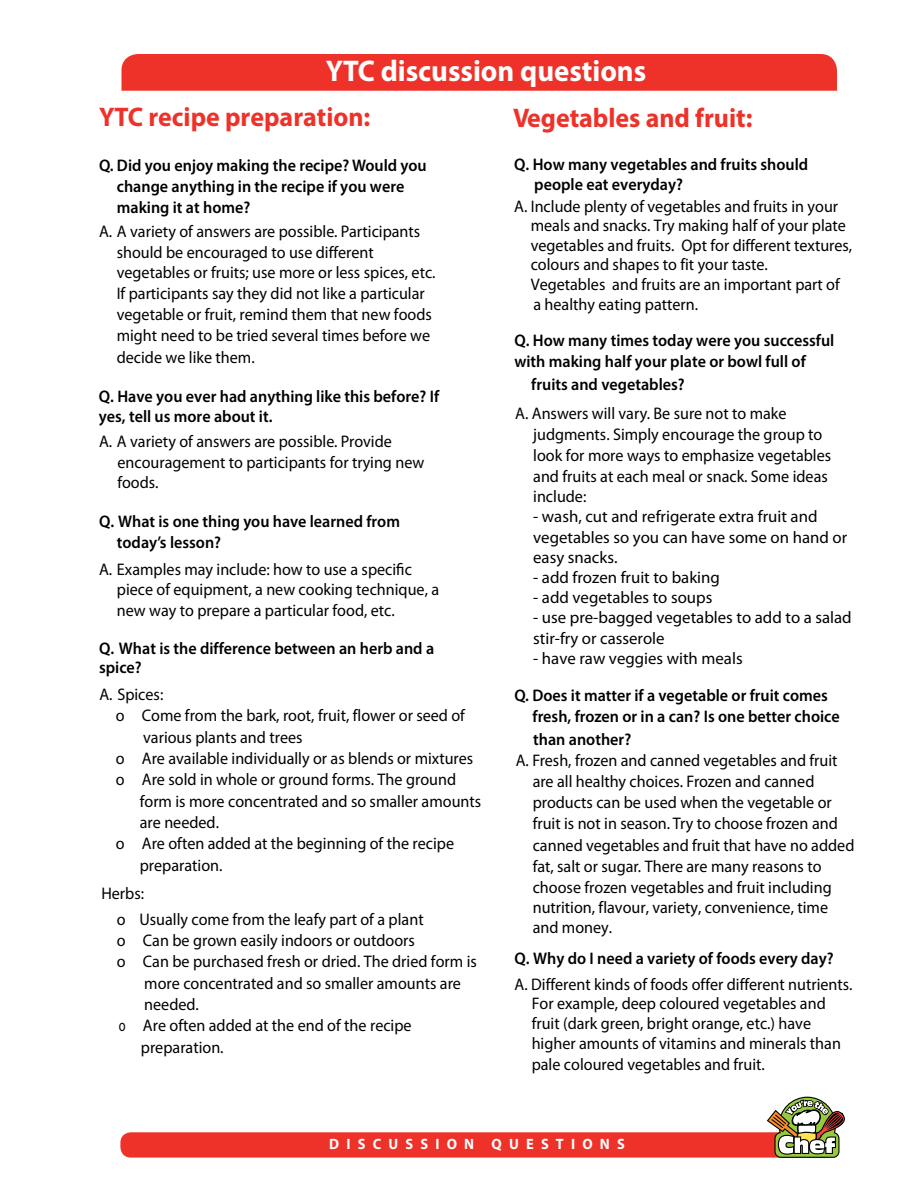
<style>
.page{position:relative;width:918px;height:1188px;background:#fff}
.page>*{position:absolute;margin:0;border:0;box-sizing:border-box;transform-origin:0 0}
.t1{font:700 30px "Myriad Pro";color:#fff;scale:.96 1}
.t2{font:700 27px "Myriad Pro";color:#ee3129;scale:.96 1}
.t3{font:16.8px/20.9px "Myriad Pro";color:#000;scale:.96 1}
.t4{font:600 16.8px/19.4px "Myriad Pro";color:#000;scale:.96 1}
.t5{font:16.8px/20.2px "Myriad Pro";color:#000}
.t6{font:16.8px "Myriad Pro";color:#000;scale:.75 1}
.t7{font:700 15px "Myriad Pro";letter-spacing:.5em;color:#fff;scale:.96 1}
</style>
<div class="page">
<div style="left:120px;top:1132px;width:717px;height:26px;background:#ee3129;border-radius:10px"></div>
<svg style="left:767px;top:1097px;width:78px;height:61px"></svg>
<div style="left:122px;top:54px;width:715px;height:37px;background:#ee3129"></div>
<h1 class="t1" style="left:326px;top:51px;width:335px">YTC discussion questions</h1>
<h2 class="t2" style="left:513px;top:100px;width:251px">Vegetables and fruit:</h2>
<p class="t4" style="left:534px;top:154px;width:287px;text-indent:-20px">Q. How many vegetables and fruits should people eat everyday?</p>
<p class="t3" style="left:531px;top:196px;width:337px;line-height:19.6px;text-indent:-16px">A. Include plenty of vegetables and fruits in your meals and snacks. Try making half of your plate vegetables and fruits. Opt for different textures, colours and shapes to fit your taste.<br>Vegetables and fruits are an important part of<br>a healthy eating pattern.</p>
<p class="t4" style="left:514px;top:330px;width:335px">Q. How many times today were you successful</p>
<p class="t4" style="left:514px;top:352px;width:305px">with making half your plate or bowl full of</p>
<p class="t4" style="left:531px;top:374px;width:161px">fruits and vegetables?</p>
<p class="t3" style="left:533px;top:403px;width:312px;text-indent:-18px">A. Answers will vary. Be sure not to make judgments. Simply encourage the group to look for more ways to emphasize vegetables and fruits at each meal or snack. Some ideas include:</p>
<p class="t5" style="left:533px;top:506px;width:315px">- wash, cut and refrigerate extra fruit and vegetables so you can have some on hand or easy snacks.</p>
<p class="t5" style="left:533px;top:567px;width:188px">- add frozen fruit to baking</p>
<p class="t5" style="left:533px;top:587px;width:181px">- add vegetables to soups</p>
<p class="t5" style="left:533px;top:607px;width:320px">- use pre-bagged vegetables to add to a salad stir-fry or casserole</p>
<p class="t5" style="left:533px;top:648px;width:211px">- have raw veggies with meals</p>
<p class="t4" style="left:533px;top:685px;width:322px;line-height:20.5px;text-indent:-18px">Q. Does it matter if a vegetable or fruit comes fresh, frozen or in a can? Is one better choice</p>
<p class="t4" style="left:533px;top:730px;width:104px">than another?</p>
<p class="t3" style="left:533px;top:749px;width:337px;line-height:21.3px;text-indent:-17px">A. Fresh, frozen and canned vegetables and fruit are all healthy choices. Frozen and canned products can be used when the vegetable or fruit is not in season. Try to choose frozen and canned vegetables and fruit that have no added fat, salt or sugar. There are many reasons to</p>
<p class="t3" style="left:533px;top:877px;width:313px;line-height:20.2px">choose frozen vegetables and fruit including nutrition, flavour, variety, convenience, time and money.</p>
<p class="t4" style="left:515px;top:949px;width:334px">Q. Why do I need a variety of foods every day?</p>
<p class="t3" style="left:532px;top:974px;width:336px;line-height:20px;text-indent:-17px">A. Different kinds of foods offer different nutrients.<br>For example, deep coloured vegetables and fruit (dark green, bright orange, etc.) have higher amounts of vitamins and minerals than pale coloured vegetables and fruit.</p>
<h2 class="t2" style="left:99px;top:99px;width:284px">YTC recipe preparation:</h2>
<p class="t4" style="left:117px;top:155px;width:324px;line-height:21px;text-indent:-18px">Q. Did you enjoy making the recipe? Would you change anything in the recipe if you were making it at home?</p>
<p class="t3" style="left:117px;top:221px;width:334px;text-indent:-18px">A. A variety of answers are possible. Participants should be encouraged to use different vegetables or fruits; use more or less spices, etc.<br>If participants say they did not like a particular vegetable or fruit, remind them that new foods might need to be tried several times before we decide we like them.</p>
<p class="t4" style="left:99px;top:386px;width:356px;line-height:20.1px">Q. Have you ever had anything like this before? If yes, tell us more about it.</p>
<p class="t3" style="left:117px;top:431px;width:321px;line-height:20.4px;text-indent:-18px">A. A variety of answers are possible. Provide encouragement to participants for trying new foods.</p>
<p class="t4" style="left:117px;top:510px;width:296px;line-height:21.3px;text-indent:-18px">Q. What is one thing you have learned from today’s lesson?</p>
<p class="t3" style="left:117px;top:558px;width:337px;text-indent:-18px">A. Examples may include: how to use a specific piece of equipment, a new cooking technique, a new way to prepare a particular food, etc.</p>
<p class="t4" style="left:99px;top:638px;width:351px">Q. What is the difference between an herb and a spice?</p>
<p class="t3" style="left:99px;top:684px;width:68px">A. Spices:</p>
<p class="t3" style="left:116px;top:705px;width:365px">o Come from the bark, root, fruit, flower or seed of</p>
<p class="t3" style="left:143px;top:726px;width:168px">various plants and trees</p>
<p class="t3" style="left:116px;top:748px;width:374px">o Are available individually or as blends or mixtures</p>
<p class="t3" style="left:116px;top:769px;width:356px">o Are sold in whole or ground forms. The ground</p>
<p class="t3" style="left:140px;top:790px;width:357px">form is more concentrated and so smaller amounts</p>
<p class="t3" style="left:140px;top:812px;width:84px">are needed.</p>
<p class="t3" style="left:116px;top:833px;width:354px">o Are often added at the beginning of the recipe</p>
<p class="t3" style="left:140px;top:854px;width:88px">preparation.</p>
<p class="t3" style="left:117px;top:880px;width:321px;line-height:25.7px;text-indent:-16px">Herbs:<br>o Usually come from the leafy part of a plant</p>
<p class="t3" style="left:117px;top:930px;width:312px">o Can be grown easily indoors or outdoors</p>
<p class="t3" style="left:117px;top:951px;width:376px">o Can be purchased fresh or dried. The dried form is</p>
<p class="t3" style="left:144px;top:972px;width:331px">more concentrated and so smaller amounts are</p>
<p class="t3" style="left:144px;top:994px;width:59px">needed.</p>
<p class="t6" style="left:119px;top:1015px;width:392px">o Are often added at the end of the recipe</p>
<p class="t3" style="left:141px;top:1036px;width:88px">preparation.</p>
<p class="t7" style="left:329px;top:1135px;width:309px">DISCUSSION QUESTIONS</p>
</div>
